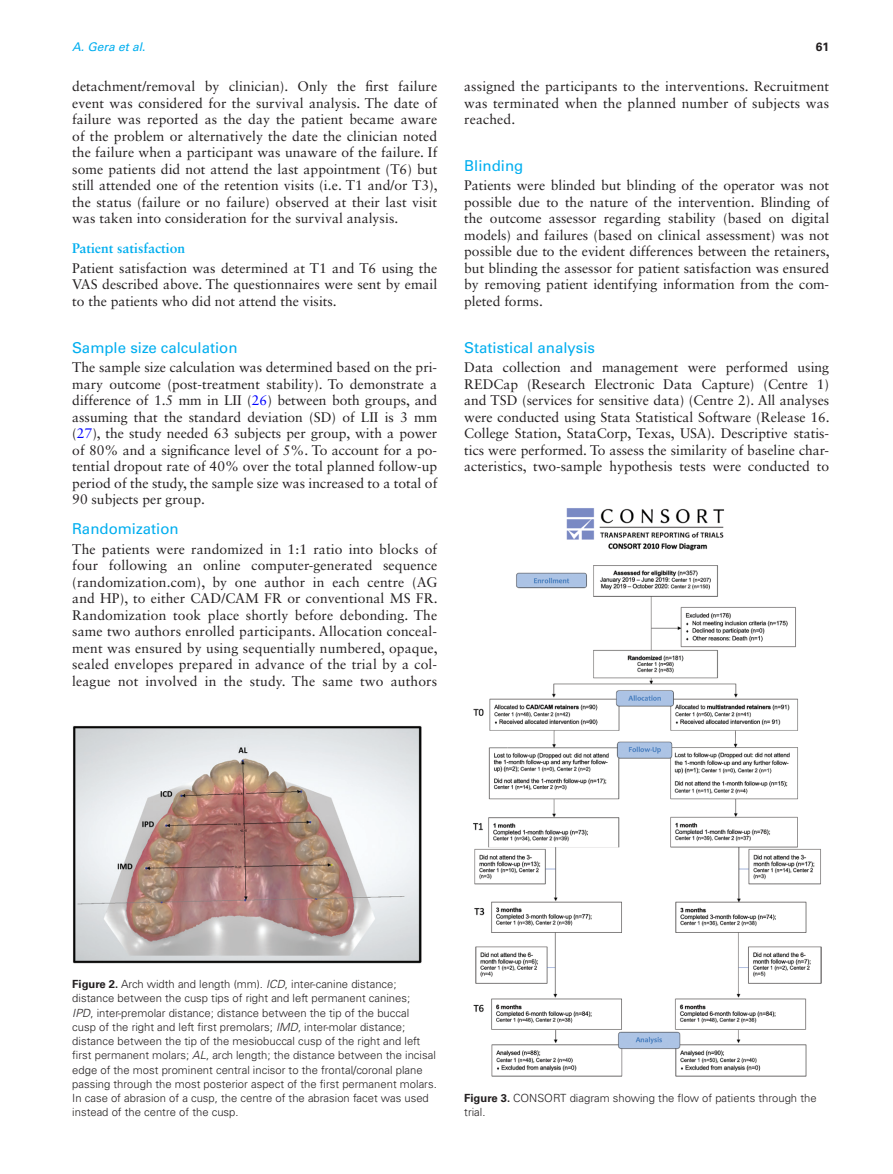
<style>
.page{position:relative;width:893px;height:1174px;background:#fff}
.page>*{position:absolute;margin:0;border:0;box-sizing:border-box;transform-origin:0 0}
.t1{font:15px "Univers LT Std";color:#00aeef}
.t2{font:13.8px/16.5px "Sabon LT Std";color:#231f20;text-align:justify}
.t3{font:700 13.8px "Sabon LT Std";color:#00aeef}
.t4{font:italic 12px "Univers LT Std";color:#00aeef}
.t5{font:700 12px "Univers LT Std";color:#231f20}
.t6{font:300 11.25px/14.2px "Univers LT Std";color:#231f20}
.s1{font-style:normal}
.s2{color:#00f}
.s3{font-weight:700}
.s4{font-style:italic}
</style>
<div class="page">
<img style="left:72px;top:725px;width:349px;height:238px">
<img style="left:473px;top:508px;width:348px;height:569px">
<p class="t4" style="left:72px;top:40px;width:75px">A. Gera et al<span class="s1">.</span></p>
<p class="t5" style="left:816px;top:40px;width:15px">61</p>
<p class="t2" style="left:72px;top:78px;width:367px">detachment/removal by clinician). Only the first failure event was considered for the survival analysis. The date of failure was reported as the day the patient became aware of the problem or alternatively the date the clinician noted the failure when a participant was unaware of the failure. If some patients did not attend the last appointment (T6) but still attended one of the retention visits (i.e. T1 and/or T3), the status (failure or no failure) observed at their last visit was taken into consideration for the survival analysis.</p>
<p class="t3" style="left:72px;top:240px;width:114px">Patient satisfaction</p>
<p class="t2" style="left:72px;top:260px;width:366px">Patient satisfaction was determined at T1 and T6 using the VAS described above. The questionnaires were sent by email to the patients who did not attend the visits.</p>
<p class="t1" style="left:72px;top:338px;width:167px">Sample size calculation</p>
<p class="t2" style="left:72px;top:359px;width:366px">The sample size calculation was determined based on the pri&shy;mary outcome (post-treatment stability). To demonstrate a difference of 1.5 mm in LII (<span class="s2">26</span>) between both groups, and assuming that the standard deviation (SD) of LII is 3 mm (<span class="s2">27</span>), the study needed 63 subjects per group, with a power of 80% and a significance level of 5%. To account for a po&shy;tential dropout rate of 40% over the total planned follow-up period of the study, the sample size was increased to a total of 90 subjects per group.</p>
<p class="t1" style="left:72px;top:520px;width:108px">Randomization</p>
<p class="t2" style="left:72px;top:540px;width:367px">The patients were randomized in 1:1 ratio into blocks of four following an online computer-generated sequence (randomization.com), by one author in each centre (AG and HP), to either CAD/CAM FR or conventional MS FR.<br>Randomization took place shortly before debonding. The same two authors enrolled participants. Allocation conceal&shy;ment was ensured by using sequentially numbered, opaque, sealed envelopes prepared in advance of the trial by a col&shy;league not involved in the study. The same two authors</p>
<p class="t2" style="left:464px;top:78px;width:366px">assigned the participants to the interventions. Recruitment was terminated when the planned number of subjects was reached.</p>
<p class="t1" style="left:464px;top:157px;width:61px">Blinding</p>
<p class="t2" style="left:464px;top:177px;width:367px">Patients were blinded but blinding of the operator was not possible due to the nature of the intervention. Blinding of the outcome assessor regarding stability (based on digital models) and failures (based on clinical assessment) was not possible due to the evident differences between the retainers, but blinding the assessor for patient satisfaction was ensured by removing patient identifying information from the com&shy;pleted forms.</p>
<p class="t1" style="left:464px;top:338px;width:132px">Statistical analysis</p>
<p class="t2" style="left:464px;top:359px;width:367px">Data collection and management were performed using REDCap (Research Electronic Data Capture) (Centre 1) and TSD (services for sensitive data) (Centre 2). All analyses were conducted using Stata Statistical Software (Release 16.<br>College Station, StataCorp, Texas, USA). Descriptive statis&shy;tics were performed. To assess the similarity of baseline char&shy;acteristics, two-sample hypothesis tests were conducted to</p>
<p class="t6" style="left:72px;top:977px;width:366px"><span class="s3">Figure 2.</span> Arch width and length (mm). <span class="s4">ICD</span>, inter-canine distance; distance between the cusp tips of right and left permanent canines;<br><span class="s4">IPD</span>, inter-premolar distance; distance between the tip of the buccal<br>cusp of the right and left first premolars; <span class="s4">IMD</span>, inter-molar distance; distance between the tip of the mesiobuccal cusp of the right and left first permanent molars; <span class="s4">AL</span>, arch length; the distance between the incisal edge of the most prominent central incisor to the frontal/coronal plane passing through the most posterior aspect of the first permanent molars.<br>In case of abrasion of a cusp, the centre of the abrasion facet was used instead of the centre of the cusp.</p>
<p class="t6" style="left:464px;top:1090px;width:354px"><span class="s3">Figure 3.</span> CONSORT diagram showing the flow of patients through the trial.</p>
</div>
